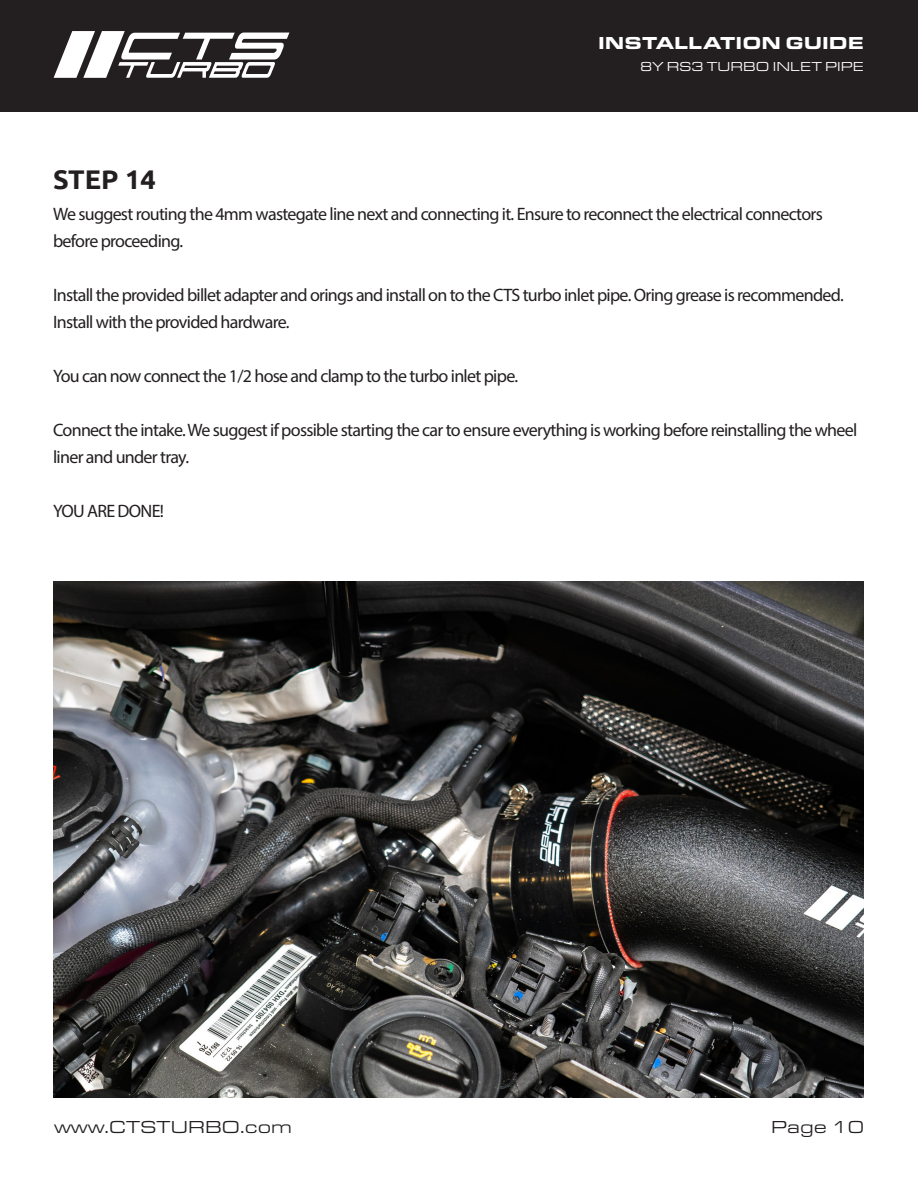
<style>
.page{position:relative;width:918px;height:1188px;background:#fff}
.page>*{position:absolute;margin:0;border:0;box-sizing:border-box;transform-origin:0 0}
.Ubuntu-Header{font:700 27px "Ubuntu";color:#231f20}
.Ubuntu-Text_Body{font:18px/27px "Myriad Pro";letter-spacing:-.04em;color:#231f20}
.t1{font:18px "Eurostile Ext";color:#231f20}
.t2{font:900 18px "Eurostile Ext";color:#fff}
.t3{font:13.5px "Eurostile Ext";color:#fff}
</style>
<div class="page">
<div style="left:0;top:0;width:918px;height:112px;background:#231f20"></div>
<svg style="left:54px;top:31px;width:235px;height:47px"></svg>
<img style="left:53px;top:581px;width:811px;height:517px">
<p class="t2" style="left:598px;top:29px;width:267px">INSTALLATION GUIDE</p>
<p class="t3" style="left:640px;top:58px;width:225px">8Y RS3 TURBO INLET PIPE</p>
<p class="Ubuntu-Header" style="left:53px;top:163px;width:104px">STEP 14</p>
<p class="Ubuntu-Text_Body" style="left:53px;top:200px;width:771px">We suggest routing the 4mm wastegate line next and connecting it. Ensure to reconnect the electrical connectors before proceeding.</p>
<p class="Ubuntu-Text_Body" style="left:53px;top:281px;width:792px">Install the provided billet adapter and orings and install on to the CTS turbo inlet pipe. Oring grease is recommended.<br>Install with the provided hardware.</p>
<p class="Ubuntu-Text_Body" style="left:53px;top:362px;width:467px">You can now connect the 1/2 hose and clamp to the turbo inlet pipe.</p>
<p class="Ubuntu-Text_Body" style="left:53px;top:416px;width:806px">Connect the intake. We suggest if possible starting the car to ensure everything is working before reinstalling the wheel liner and under tray.</p>
<p class="Ubuntu-Text_Body" style="left:53px;top:497px;width:112px">YOU ARE DONE!</p>
<p class="t1" style="left:54px;top:1115px;width:240px">www.CTSTURBO.com</p>
<p class="t1" style="left:771px;top:1115px;width:94px">Page 10</p>
</div>
